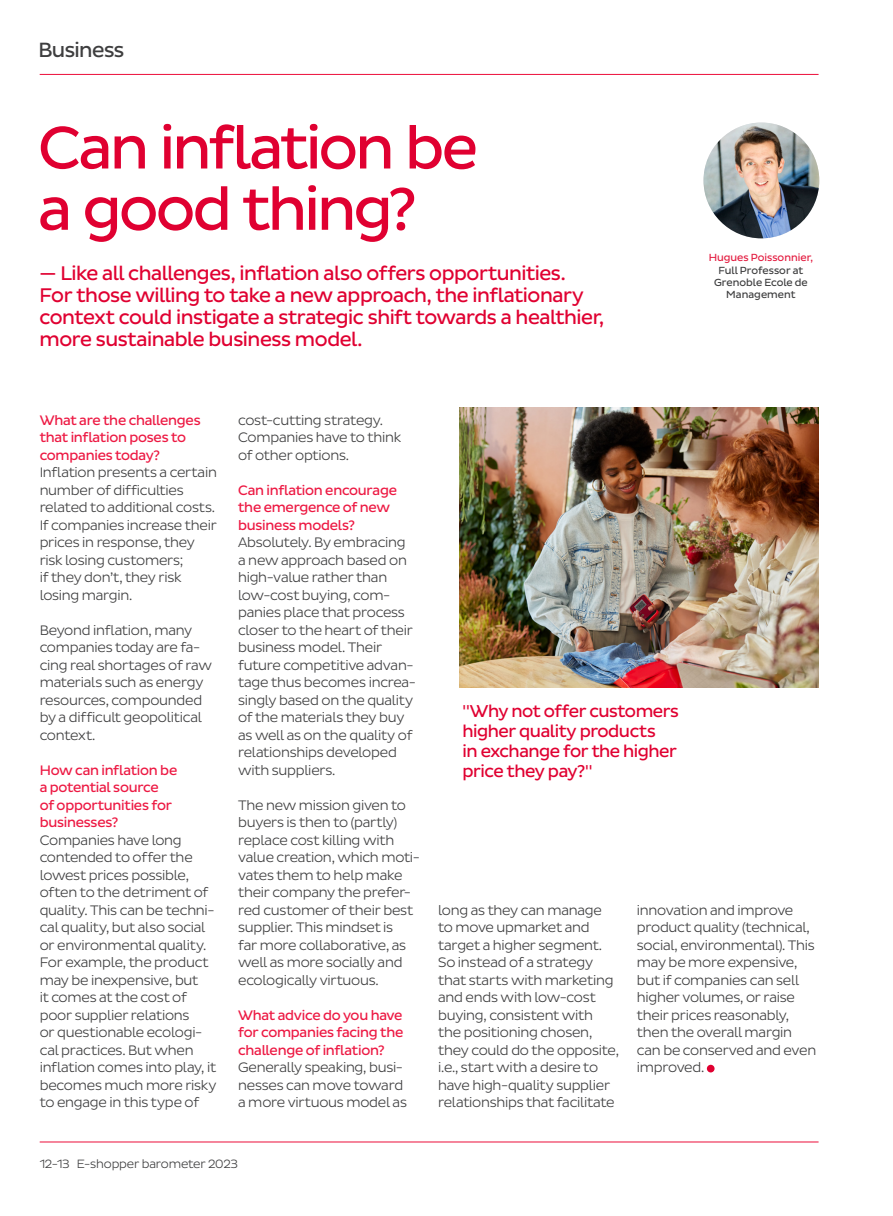
<style>
.page{position:relative;width:893px;height:1216px;background:#fff}
.page>*{position:absolute;margin:0;border:0;box-sizing:border-box;transform-origin:0 0}
.t1{font:61.25px/61.2px "Pluto Sans DPD Regular";letter-spacing:-.04em;color:#e00031}
.t2{font:21px "Pluto Sans DPD Regular";letter-spacing:-.025em;color:#3e3e3f}
.t3{font:20.12px/21.9px "Pluto Sans DPD Regular";letter-spacing:-.02em;color:#e00031}
.t4{font:17.5px/20.1px "Pluto Sans DPD Regular";letter-spacing:-.025em;color:#e00031}
.t5{font:14px/17.5px "Pluto Sans DPD Light";letter-spacing:-.015em;color:#3e3e3f}
.t6{font:14px/17.5px "Pluto Sans DPD Regular";letter-spacing:-.015em;color:#ed1943}
.t7{font:12.25px "Pluto Sans DPD Light";letter-spacing:-.015em;color:#3e3e3f}
.t8{font:10.5px/12.2px "Pluto Sans DPD Regular";color:#3e3e3f;text-align:center}
.t9{font:10.5px "Pluto Sans DPD Regular";color:#e31c40}
</style>
<div class="page">
<hr style="left:40px;top:74px;width:779px;height:1px;background:#ed1943">
<hr style="left:40px;top:1141px;width:779px;height:1px;background:#ed1943">
<img style="left:460px;top:407px;width:359px;height:280px">
<div style="left:707px;top:1064px;width:8px;height:8px;background:#e00031;border-radius:50%"></div>
<img style="left:703px;top:122px;width:116px;height:116px;border-radius:58px">
<p class="t2" style="left:38px;top:38px;width:87px">Business</p>
<p class="t1" style="left:38px;top:118px;width:441px">Can inflation be a good thing?</p>
<p class="t3" style="left:40px;top:262px;width:566px">— Like all challenges, inflation also offers opportunities.<br>For those willing to take a new approach, the inflationary context could instigate a strategic shift towards a healthier, more sustainable business model.</p>
<p class="t9" style="left:709px;top:252px;width:106px">Hugues Poissonnier,</p>
<p class="t8" style="left:714px;top:264px;width:95px">Full Professor at<br>Grenoble Ecole de<br>Management</p>
<p class="t6" style="left:40px;top:411px;width:162px">What are the challenges that inflation poses to companies today?</p>
<p class="t5" style="left:40px;top:464px;width:179px">Inflation presents a certain number of difficulties related to additional costs.<br>If companies increase their prices in response, they risk losing customers;<br>if they don’t, they risk losing margin.</p>
<p class="t5" style="left:40px;top:621px;width:174px">Beyond inflation, many companies today are fa&shy;cing real shortages of raw materials such as energy resources, compounded by a difficult geopolitical context.</p>
<p class="t6" style="left:40px;top:761px;width:139px">How can inflation be a potential source</p>
<p class="t6" style="left:40px;top:796px;width:134px">of opportunities for</p>
<p class="t6" style="left:40px;top:814px;width:80px">businesses?</p>
<p class="t5" style="left:40px;top:831px;width:178px">Companies have long contended to offer the lowest prices possible, often to the detriment of quality. This can be techni&shy;cal quality, but also social or environmental quality.<br>For example, the product may be inexpensive, but<br>it comes at the cost of poor supplier relations<br>or questionable ecologi&shy;cal practices. But when inflation comes into play, it becomes much more risky to engage in this type of</p>
<p class="t5" style="left:238px;top:411px;width:146px">cost-cutting strategy.</p>
<p class="t5" style="left:238px;top:429px;width:165px">Companies have to think of other options.</p>
<p class="t6" style="left:238px;top:481px;width:160px">Can inflation encourage the emergence of new business models?</p>
<p class="t5" style="left:238px;top:534px;width:179px">Absolutely. By embracing a new approach based on high-value rather than low-cost buying, com&shy;panies place that process closer to the heart of their business model. Their future competitive advan&shy;tage thus becomes increa&shy;singly based on the quality of the materials they buy as well as on the quality of relationships developed with suppliers.</p>
<p class="t5" style="left:238px;top:796px;width:183px">The new mission given to buyers is then to (partly) replace cost killing with value creation, which moti&shy;vates them to help make their company the prefer&shy;red customer of their best supplier. This mindset is<br>far more collaborative, as well as more socially and ecologically virtuous.</p>
<p class="t6" style="left:238px;top:1006px;width:167px;text-align:justify">What advice do you have for companies facing the challenge of inflation?</p>
<p class="t5" style="left:238px;top:1059px;width:170px">Generally speaking, busi&shy;nesses can move toward a more virtuous model as</p>
<p class="t4" style="left:463px;top:701px;width:218px">"Why not offer customers higher quality products<br>in exchange for the higher price they pay?"</p>
<p class="t5" style="left:438px;top:901px;width:182px">long as they can manage to move upmarket and target a higher segment.<br>So instead of a strategy that starts with marketing and ends with low-cost buying, consistent with the positioning chosen, they could do the opposite, i.e., start with a desire to have high-quality supplier relationships that facilitate</p>
<p class="t5" style="left:637px;top:901px;width:181px">innovation and improve product quality (technical, social, environmental). This may be more expensive, but if companies can sell higher volumes, or raise their prices reasonably, then the overall margin can be conserved and even improved.</p>
<p class="t7" style="left:40px;top:1156px;width:200px">12-13 E-shopper barometer 2023</p>
</div>
